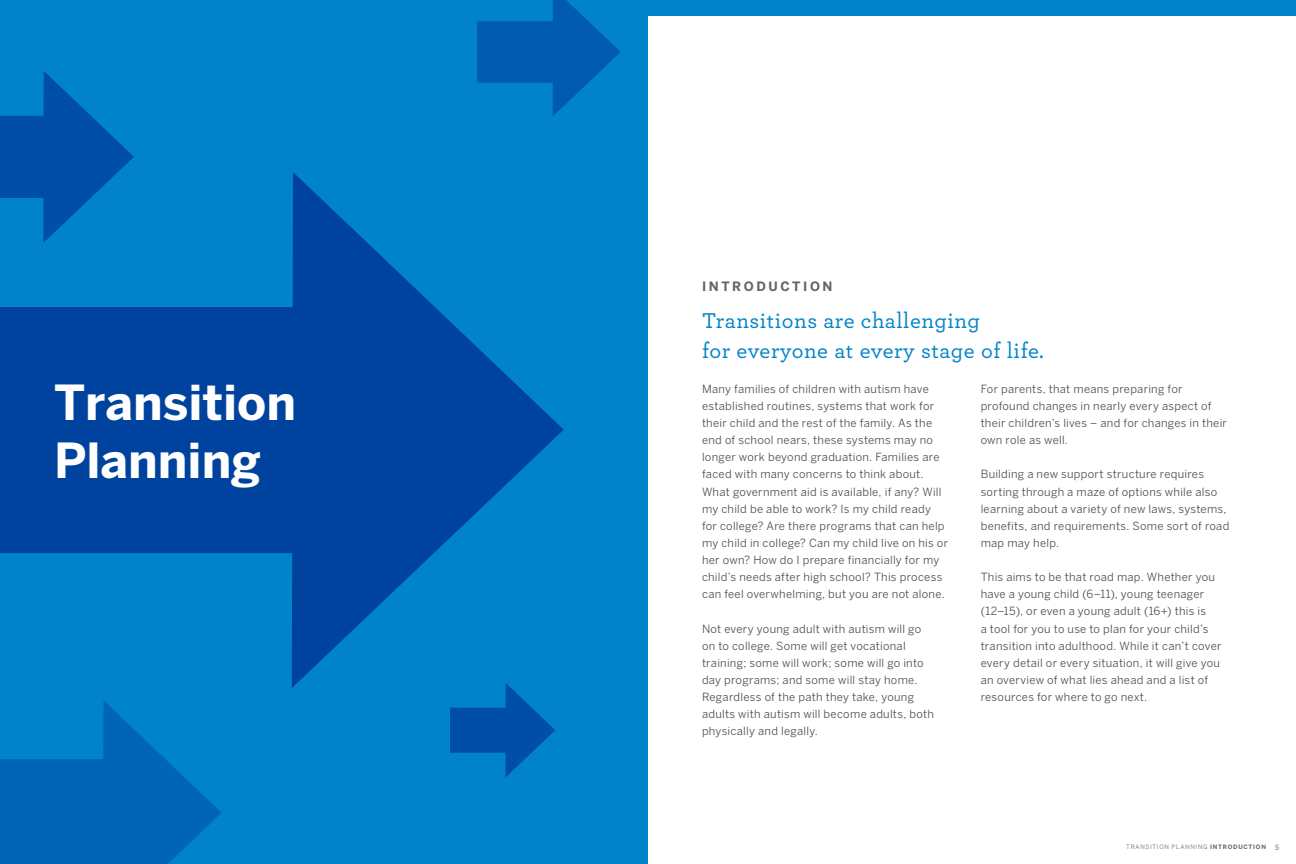
<style>
.page{position:relative;width:1296px;height:864px;background:#fff}
.page>*{position:absolute;margin:0;border:0;box-sizing:border-box;transform-origin:0 0}
.t1{font:700 48px/57.6px "Benton Sans";color:#fff}
.t2{font:500 22.5px/30px "Archer";letter-spacing:.025em;color:#0083c9}
.t3{font:700 12.8px "Benton Sans";letter-spacing:.2em;color:#636466}
.t4{font:11.2px/17.1px "Benton Sans";letter-spacing:.025em;color:#4d4d4f}
.t5{font:500 8.5px "Archer";color:#636466}
.t6{font:6px "Benton Sans";letter-spacing:.125em;color:#636466}
.s1{font-weight:700}
</style>
<div class="page">
<div style="left:0;top:0;width:1296px;height:16px;background:#0083c9"></div>
<div style="left:0;top:0;width:648px;height:864px;background:#0083c9"></div>
<svg style="left:0;top:71px;width:134px;height:101px"></svg>
<svg style="left:450px;top:688px;width:105px;height:89px"></svg>
<svg style="left:0;top:172px;width:564px;height:516px"></svg>
<svg style="left:0;top:701px;width:222px;height:163px"></svg>
<svg style="left:477px;top:0;width:143px;height:116px"></svg>
<h1 class="t1" style="left:54px;top:373px;width:244px">Transition<br>Planning</h1>
<p class="t3" style="left:702px;top:279px;width:132px">INTRODUCTION</p>
<h2 class="t2" style="left:702px;top:304px;width:343px">Transitions are challenging<br>for everyone at every stage of life.</h2>
<p class="t4" style="left:702px;top:380px;width:248px">Many families of children with autism have established routines, systems that work for their child and the rest of the family. As the end of school nears, these systems may no longer work beyond graduation. Families are faced with many concerns to think about.<br>What government aid is available, if any? Will my child be able to work? Is my child ready for college? Are there programs that can help my child in college? Can my child live on his or her own? How do I prepare financially for my child’s needs after high school? This process can feel overwhelming, but you are not alone.</p>
<p class="t4" style="left:702px;top:620px;width:233px">Not every young adult with autism will go on to college. Some will get vocational training; some will work; some will go into day programs; and some will stay home.<br>Regardless of the path they take, young adults with autism will become adults, both physically and legally.</p>
<p class="t4" style="left:981px;top:380px;width:248px">For parents, that means preparing for profound changes in nearly every aspect of their children’s lives – and for changes in their own role as well.</p>
<p class="t4" style="left:981px;top:466px;width:250px">Building a new support structure requires sorting through a maze of options while also learning about a variety of new laws, systems, benefits, and requirements. Some sort of road map may help.</p>
<p class="t4" style="left:981px;top:568px;width:242px">This aims to be that road map. Whether you have a young child (6–11), young teenager (12–15), or even a young adult (16+) this is<br>a tool for you to use to plan for your child’s transition into adulthood. While it can’t cover every detail or every situation, it will give you an overview of what lies ahead and a list of resources for where to go next.</p>
<p class="t6" style="left:1126px;top:843px;width:141px">TRANSITION PLANNING <span class="s1">INTRODUCTION</span></p>
<p class="t5" style="left:1275px;top:840px;width:6px">5</p>
</div>
